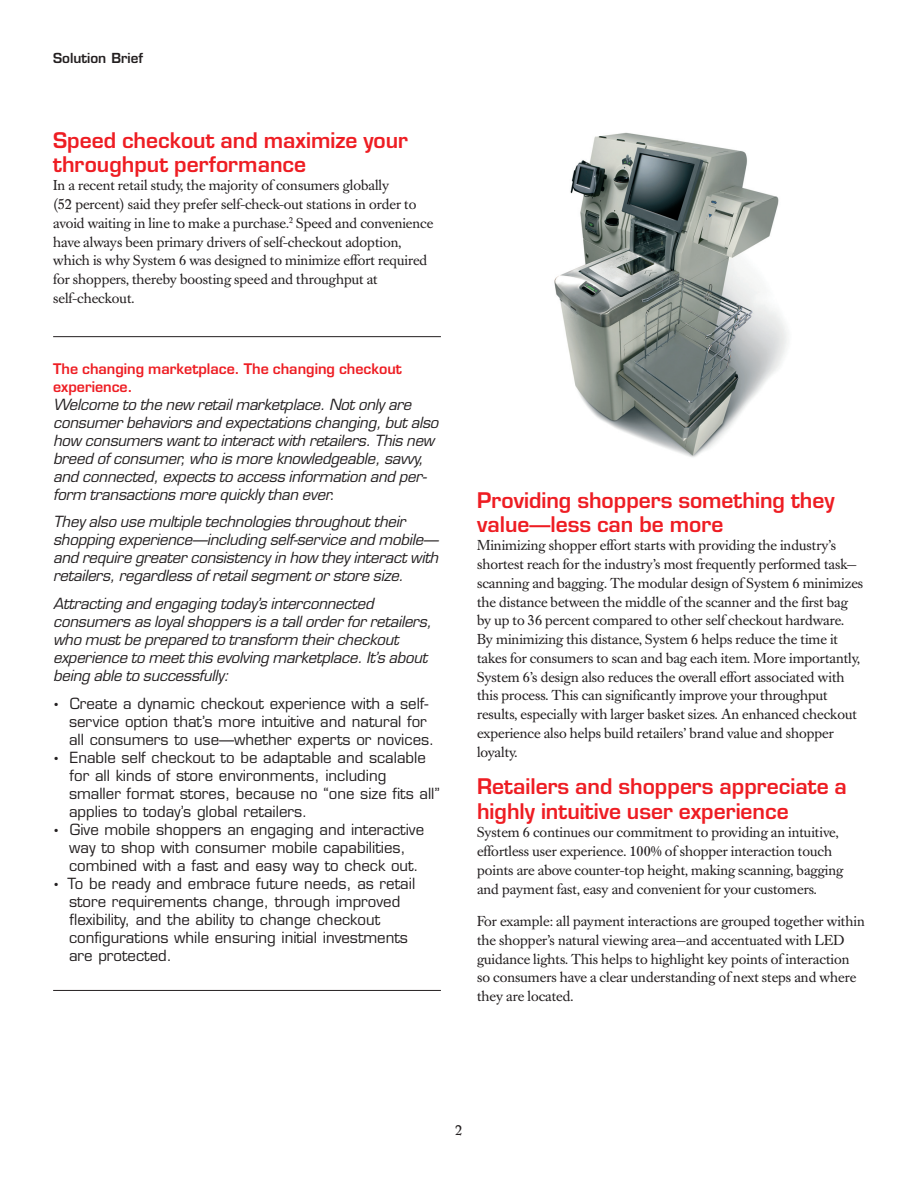
<style>
.page{position:relative;width:918px;height:1188px;background:#fff}
.page>*{position:absolute;margin:0;border:0;box-sizing:border-box;transform-origin:0 0}
.t1{font:600 21px/24px "Eurostile LT Std";color:#ee1d23}
.t2{font:italic 15px/18px "Eurostile LT Std";letter-spacing:-.015em;color:#231f20}
.t3{font:15px/18px "Eurostile LT Std";color:#231f20}
.t4{font:14.25px/18.8px "Caslon Book Pro";color:#231f20}
.t5{font:600 14.25px/18px "Eurostile LT Std";color:#ee1d23}
.t6{font:600 13.5px "Eurostile LT Std";color:#231f20}
</style>
<div class="page">
<img style="left:554px;top:132px;width:233px;height:326px">
<hr style="left:53px;top:336px;width:388px;height:1px;background:#231f20">
<hr style="left:53px;top:990px;width:388px;height:1px;background:#231f20">
<p class="t6" style="left:53px;top:50px;width:92px">Solution Brief</p>
<h1 class="t1" style="left:53px;top:128px;width:356px">Speed checkout and maximize your throughput performance</h1>
<p class="t4" style="left:53px;top:176px;width:382px">In a recent retail study, the majority of consumers globally<br>(52 percent) said they prefer self-check-out stations in order to avoid waiting in line to make a purchase.<sup>2</sup> Speed and convenience have always been primary drivers of self-checkout adoption, which is why System 6 was designed to minimize effort required for shoppers, thereby boosting speed and throughput at self-checkout.</p>
<p class="t5" style="left:53px;top:360px;width:350px">The changing marketplace. The changing checkout experience.</p>
<p class="t2" style="left:53px;top:396px;width:387px">Welcome to the new retail marketplace. Not only are consumer behaviors and expectations changing, but also how consumers want to interact with retailers. This new breed of consumer, who is more knowledgeable, savvy, and connected, expects to access information and per&shy;form transactions more quickly than ever.</p>
<p class="t2" style="left:53px;top:513px;width:387px">They also use multiple technologies throughout their shopping experience—including self-service and mobile— and require greater consistency in how they interact with retailers, regardless of retail segment or store size.</p>
<p class="t2" style="left:53px;top:595px;width:380px">Attracting and engaging today’s interconnected consumers as loyal shoppers is a tall order for retailers, who must be prepared to transform their checkout experience to meet this evolving marketplace. It’s about being able to successfully:</p>
<p class="t3" style="left:69px;top:694px;width:367px;text-indent:-15px">● Create a dynamic checkout experience with a self&shy;service option that’s more intuitive and natural for all consumers to use—whether experts or novices.</p>
<p class="t3" style="left:69px;top:748px;width:372px;text-indent:-15px">● Enable self checkout to be adaptable and scalable for all kinds of store environments, including smaller format stores, because no “one size fits all” applies to today’s global retailers.</p>
<p class="t3" style="left:69px;top:820px;width:357px;text-indent:-15px">● Give mobile shoppers an engaging and interactive way to shop with consumer mobile capabilities, combined with a fast and easy way to check out.</p>
<p class="t3" style="left:69px;top:874px;width:348px;text-indent:-15px">● To be ready and embrace future needs, as retail store requirements change, through improved flexibility, and the ability to change checkout configurations while ensuring initial investments are protected.</p>
<h1 class="t1" style="left:477px;top:488px;width:359px">Providing shoppers something they value—less can be more</h1>
<p class="t4" style="left:477px;top:536px;width:388px">Minimizing shopper effort starts with providing the industry’s shortest reach for the industry’s most frequently performed task— scanning and bagging. The modular design of System 6 minimizes the distance between the middle of the scanner and the first bag by up to 36 percent compared to other self checkout hardware.<br>By minimizing this distance, System 6 helps reduce the time it takes for consumers to scan and bag each item. More importantly, System 6’s design also reduces the overall effort associated with this process. This can significantly improve your throughput results, especially with larger basket sizes. An enhanced checkout experience also helps build retailers’ brand value and shopper loyalty.</p>
<h1 class="t1" style="left:477px;top:775px;width:371px">Retailers and shoppers appreciate a highly intuitive user experience</h1>
<p class="t4" style="left:477px;top:823px;width:368px">System 6 continues our commitment to providing an intuitive, effortless user experience. 100% of shopper interaction touch points are above counter-top height, making scanning, bagging and payment fast, easy and convenient for your customers.</p>
<p class="t4" style="left:477px;top:912px;width:389px">For example: all payment interactions are grouped together within the shopper’s natural viewing area—and accentuated with LED guidance lights. This helps to highlight key points of interaction so consumers have a clear understanding of next steps and where they are located.</p>
<p class="t4" style="left:455px;top:1120px;width:9px">2</p>
</div>
